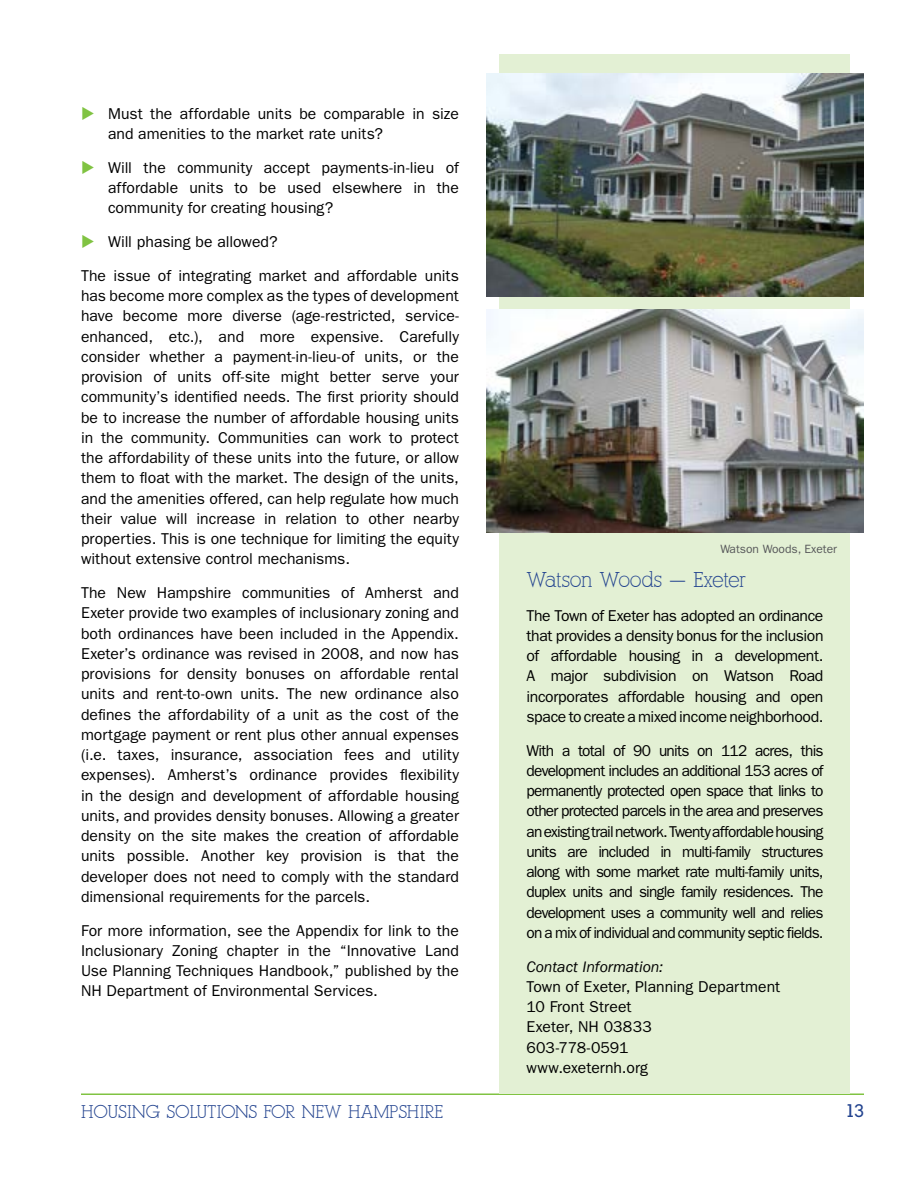
<style>
.page{position:relative;width:918px;height:1188px;background:#fff}
.page>*{position:absolute;margin:0;border:0;box-sizing:border-box;transform-origin:0 0}
.t1{font:21px "Alexandria FLF";letter-spacing:-.03em;color:#22438f}
.t2{font:18px "Alexandria FLF";color:#22438f}
.t3{font:700 18px "Alexandria FLF";color:#22438f}
.t4{font:15.75px/20.2px "ITC Franklin Gothic Std";color:#000;text-align:justify}
.t5{font:italic 15.75px "ITC Franklin Gothic Std";letter-spacing:-.005em;color:#000}
.t6{font:12px "ITC Franklin Gothic Std";color:#58595b}
.s1{color:#80c342}
</style>
<div class="page">
<hr style="left:81px;top:1094px;width:783px;height:1px;background:#80c342">
<div style="left:500px;top:54px;width:350px;height:1040px;background:#e3f0d4"></div>
<img style="left:486px;top:73px;width:378px;height:224px">
<img style="left:486px;top:309px;width:378px;height:224px">
<p class="t4" style="left:108px;top:103px;width:352px;text-indent:-27px"><span class="s1">◆</span> Must the affordable units be comparable in size and amenities to the market rate units?</p>
<p class="t4" style="left:108px;top:157px;width:353px;text-indent:-27px"><span class="s1">◆</span> Will the community accept payments-in-lieu of affordable units to be used elsewhere in the community for creating housing?</p>
<p class="t4" style="left:81px;top:225px;width:379px;line-height:33.8px"><span class="s1">◆</span> Will phasing be allowed?<br>The issue of integrating market and affordable units</p>
<p class="t4" style="left:81px;top:286px;width:380px">has become more complex as the types of development have become more diverse (age-restricted, service&shy;enhanced, etc.), and more expensive. Carefully consider whether a payment-in-lieu-of units, or the provision of units off-site might better serve your community’s identified needs. The first priority should be to increase the number of affordable housing units in the community. Communities can work to protect the affordability of these units into the future, or allow them to float with the market. The design of the units, and the amenities offered, can help regulate how much their value will increase in relation to other nearby properties. This is one technique for limiting the equity without extensive control mechanisms.</p>
<p class="t4" style="left:81px;top:583px;width:380px">The New Hampshire communities of Amherst and Exeter provide two examples of inclusionary zoning and both ordinances have been included in the Appendix.<br>Exeter’s ordinance was revised in 2008, and now has provisions for density bonuses on affordable rental units and rent-to-own units. The new ordinance also defines the affordability of a unit as the cost of the mortgage payment or rent plus other annual expenses (i.e. taxes, insurance, association fees and utility expenses). Amherst’s ordinance provides flexibility in the design and development of affordable housing units, and provides density bonuses. Allowing a greater density on the site makes the creation of affordable units possible. Another key provision is that the developer does not need to comply with the standard dimensional requirements for the parcels.</p>
<p class="t4" style="left:81px;top:920px;width:380px">For more information, see the Appendix for link to the Inclusionary Zoning chapter in the “Innovative Land Use Planning Techniques Handbook,” published by the NH Department of Environmental Services.</p>
<p class="t6" style="left:720px;top:542px;width:118px">Watson Woods, Exeter</p>
<h1 class="t1" style="left:526px;top:568px;width:221px">Watson Woods — Exeter</h1>
<p class="t4" style="left:526px;top:605px;width:299px">The Town of Exeter has adopted an ordinance that provides a density bonus for the inclusion of affordable housing in a development.<br>A major subdivision on Watson Road incorporates affordable housing and open space to create a mixed income neighborhood.</p>
<p class="t4" style="left:526px;top:740px;width:299px">With a total of 90 units on 112 acres, this development includes an additional 153 acres of permanently protected open space that links to other protected parcels in the area and preserves an existing trail network. Twenty affordable housing units are included in multi-family structures along with some market rate multi-family units, duplex units and single family residences. The development uses a community well and relies on a mix of individual and community septic fields.</p>
<p class="t5" style="left:526px;top:958px;width:138px">Contact Information:</p>
<p class="t4" style="left:526px;top:976px;width:255px;text-align:left">Town of Exeter, Planning Department<br>10 Front Street<br>Exeter, NH 03833<br>603-778-0591<br>www.exeternh.org</p>
<p class="t2" style="left:81px;top:1102px;width:364px">HOUSING SOLUTIONS FOR NEW HAMPSHIRE</p>
<p class="t3" style="left:845px;top:1102px;width:21px">13</p>
</div>
